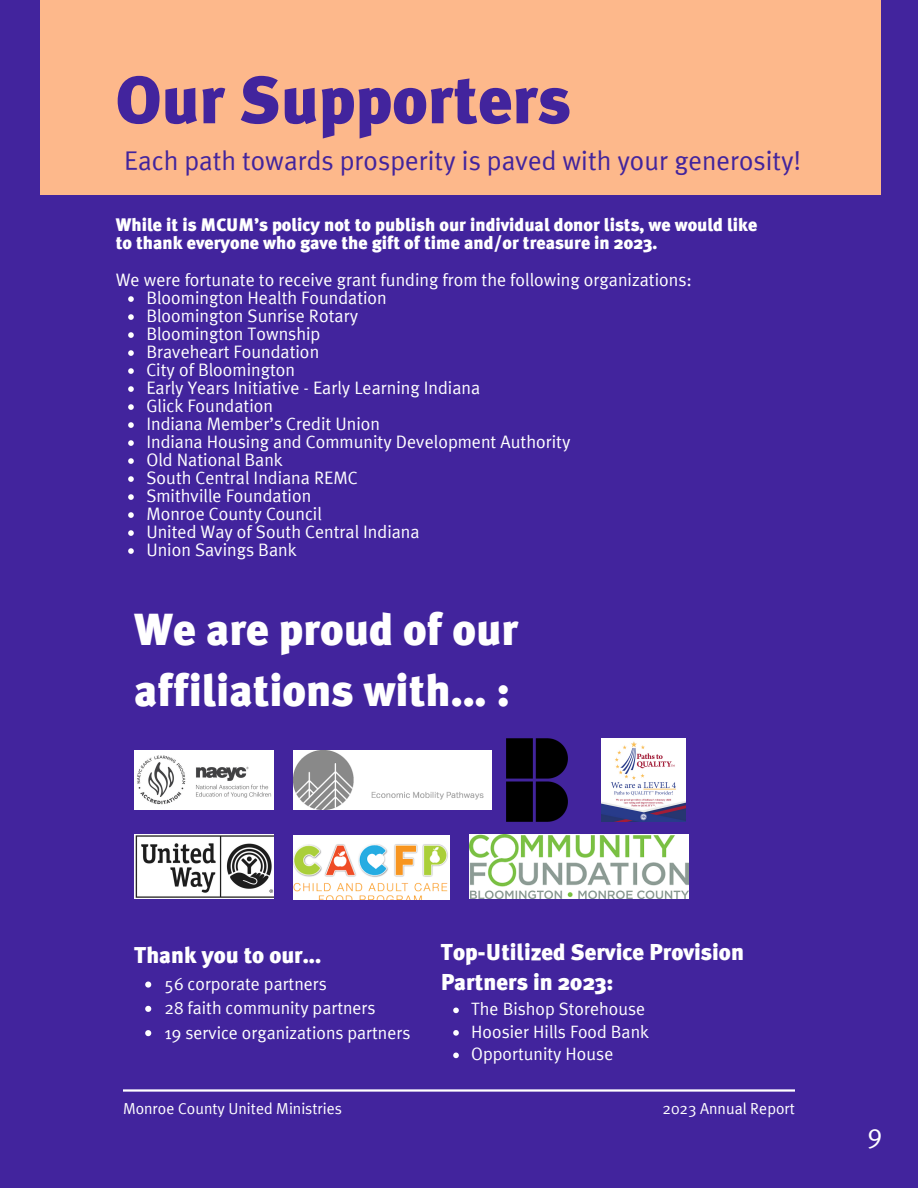
<style>
.page{position:relative;width:918px;height:1188px;background:#42249d}
.page>*{position:absolute;margin:0;border:0;box-sizing:border-box;transform-origin:0 0}
.t1{font:900 66.9px "Meta Plus";color:#42249d}
.t2{font:900 44.55px/60.4px "Meta Plus";color:#fff}
.t3{font:27px "Meta Plus";color:#42249d}
.t4{font:27px "Meta Plus";color:#fff}
.t5{font:900 22.8px/29.2px "Meta Plus";color:#fff}
.t6{font:900 22.65px "Meta Plus";color:#fff}
.t7{font:18px "Meta Plus";color:#fff}
.t8{font:900 18px/18px "Meta Plus";color:#fff}
.t9{font:17.85px "Meta Plus";color:#fff}
.t10{font:15.9px "Meta Plus";color:#fff}
</style>
<div class="page">
<hr style="left:123px;top:1089px;width:672px;height:3px;background:#fff">
<div style="left:40px;top:0;width:841px;height:195px;background:#fdb88b"></div>
<svg style="left:128px;top:296px;width:6px;height:6px"></svg>
<svg style="left:128px;top:314px;width:6px;height:6px"></svg>
<svg style="left:128px;top:332px;width:6px;height:6px"></svg>
<svg style="left:128px;top:350px;width:6px;height:6px"></svg>
<svg style="left:128px;top:368px;width:6px;height:6px"></svg>
<svg style="left:128px;top:386px;width:6px;height:6px"></svg>
<svg style="left:128px;top:404px;width:6px;height:6px"></svg>
<svg style="left:128px;top:422px;width:6px;height:6px"></svg>
<svg style="left:128px;top:440px;width:6px;height:6px"></svg>
<svg style="left:128px;top:458px;width:6px;height:6px"></svg>
<svg style="left:128px;top:476px;width:6px;height:6px"></svg>
<svg style="left:128px;top:494px;width:6px;height:6px"></svg>
<svg style="left:128px;top:512px;width:6px;height:6px"></svg>
<svg style="left:128px;top:530px;width:6px;height:6px"></svg>
<svg style="left:128px;top:548px;width:6px;height:6px"></svg>
<svg style="left:453px;top:1008px;width:6px;height:5px"></svg>
<svg style="left:453px;top:1030px;width:6px;height:6px"></svg>
<svg style="left:453px;top:1053px;width:6px;height:5px"></svg>
<svg style="left:145px;top:982px;width:6px;height:6px"></svg>
<svg style="left:145px;top:1006px;width:6px;height:6px"></svg>
<svg style="left:145px;top:1030px;width:6px;height:6px"></svg>
<img style="left:134px;top:750px;width:139px;height:60px">
<img style="left:293px;top:750px;width:199px;height:60px">
<img style="left:506px;top:738px;width:62px;height:84px">
<img style="left:601px;top:738px;width:84px;height:84px">
<img style="left:135px;top:835px;width:139px;height:64px">
<img style="left:293px;top:836px;width:157px;height:64px">
<img style="left:470px;top:835px;width:219px;height:64px">
<p class="t1" style="left:116px;top:73px;width:456px">Our Supporters</p>
<p class="t3" style="left:124px;top:145px;width:678px">Each path towards prosperity is paved with your generosity!</p>
<h1 class="t8" style="left:116px;top:217px;width:643px">While it is MCUM’s policy not to publish our individual donor lists, we would like to thank everyone who gave the gift of time and/or treasure in 2023.</h1>
<h3 class="t7" style="left:116px;top:269px;width:578px">We were fortunate to receive grant funding from the following organizations:</h3>
<h5 class="t7" style="left:146px;top:287px;width:242px">Bloomington Health Foundation</h5>
<h6 class="t7" style="left:146px;top:305px;width:213px">Bloomington Sunrise Rotary</h6>
<p class="t7" style="left:146px;top:323px;width:176px">Bloomington Township</p>
<p class="t7" style="left:146px;top:341px;width:174px">Braveheart Foundation</p>
<p class="t7" style="left:146px;top:359px;width:150px">City of Bloomington</p>
<p class="t7" style="left:146px;top:377px;width:335px">Early Years Initiative - Early Learning Indiana</p>
<p class="t7" style="left:146px;top:395px;width:128px">Glick Foundation</p>
<p class="t7" style="left:146px;top:413px;width:235px">Indiana Member’s Credit Union</p>
<p class="t7" style="left:146px;top:431px;width:426px">Indiana Housing and Community Development Authority</p>
<p class="t7" style="left:146px;top:449px;width:138px">Old National Bank</p>
<p class="t7" style="left:146px;top:467px;width:213px">South Central Indiana REMC</p>
<p class="t7" style="left:146px;top:485px;width:166px">Smithville Foundation</p>
<p class="t7" style="left:146px;top:503px;width:177px">Monroe County Council</p>
<p class="t7" style="left:146px;top:521px;width:275px">United Way of South Central Indiana</p>
<p class="t7" style="left:146px;top:539px;width:152px">Union Savings Bank</p>
<p class="t2" style="left:134px;top:602px;width:385px">We are proud of our affiliations with... :</p>
<h4 class="t6" style="left:134px;top:946px;width:188px">Thank you to our...</h4>
<p class="t9" style="left:165px;top:974px;width:164px">56 corporate partners</p>
<p class="t9" style="left:165px;top:998px;width:213px">28 faith community partners</p>
<p class="t9" style="left:165px;top:1022px;width:247px">19 service organizations partners</p>
<p class="t5" style="left:441px;top:939px;width:305px">Top-Utilized Service Provision<br>Partners in 2023:</p>
<p class="t9" style="left:471px;top:999px;width:176px">The Bishop Storehouse</p>
<h2 class="t9" style="left:471px;top:1021px;width:179px">Hoosier Hills Food Bank</h2>
<p class="t9" style="left:471px;top:1044px;width:144px">Opportunity House</p>
<p class="t10" style="left:123px;top:1099px;width:221px">Monroe County United Ministries</p>
<p class="t10" style="left:663px;top:1099px;width:134px">2023 Annual Report</p>
<p class="t4" style="left:868px;top:1118px;width:16px">9</p>
</div>
